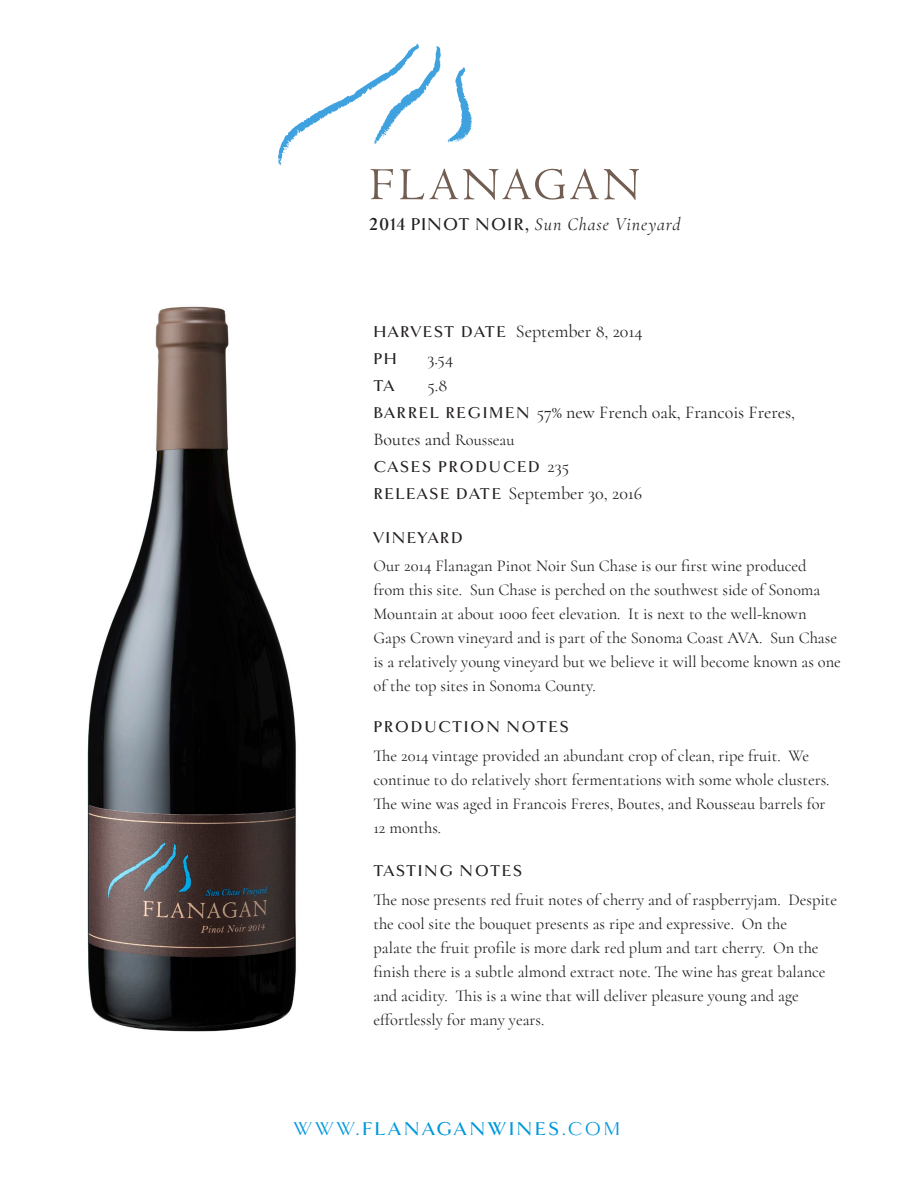
<style>
.page{position:relative;width:918px;height:1188px;background:#fff}
.page>*{position:absolute;margin:0;border:0;box-sizing:border-box;transform-origin:0 0}
.t1{font:700 19.5px "Goldenbook";letter-spacing:.135em;color:#0097db}
.t2{font:18px/27px "Cormorant";color:#231f20}
.t3{font:italic 18px "Cormorant";letter-spacing:.05em;color:#231f20}
.t4{font:16.5px/24px "Cormorant";color:#231f20}
.t5{font:700 16.5px "Goldenbook";letter-spacing:.1em;color:#231f20}
.s1{font-family:"Goldenbook";font-weight:700;font-style:normal}
.s2{font-family:"Goldenbook";font-weight:700;font-size:16.5px}
.s3{font-size:16.5px}
.s4{font-family:"Cormorant";font-weight:400;font-size:18px}
.s5{font-weight:400}
</style>
<div class="page">
<svg style="left:278px;top:44px;width:361px;height:156px"></svg>
<img style="left:87px;top:306px;width:209px;height:726px">
<p class="t3" style="left:369px;top:214px;width:313px"><span class="s1">2014 PINOT NOIR,</span> Sun Chase Vineyard</p>
<p class="t2" style="left:374px;top:318px;width:271px"><span class="s2">HARVEST DATE</span> September 8, 2014</p>
<p class="t5" style="left:374px;top:349px;width:25px">PH</p>
<p class="t2" style="left:428px;top:345px;width:27px">3.54</p>
<p class="t5" style="left:374px;top:376px;width:22px">TA</p>
<p class="t2" style="left:428px;top:372px;width:21px">5.8</p>
<p class="t2" style="left:374px;top:399px;width:423px"><span class="s2">BARREL REGIMEN</span> 57% new French oak, Francois Freres,<br>Boutes and <span class="s3">Rousseau</span></p>
<p class="t5" style="left:374px;top:457px;width:197px">CASES PRODUCED <span class="s4">235</span></p>
<p class="t2" style="left:374px;top:480px;width:270px"><span class="s2">RELEASE DATE</span> September 30, 2016</p>
<p class="t5" style="left:374px;top:527px;width:91px">VINEYARD</p>
<p class="t4" style="left:374px;top:554px;width:469px">Our 2014 Flanagan Pinot Noir Sun Chase is our first wine produced from this site. Sun Chase is perched on the southwest side of Sonoma Mountain at about 1000 feet elevation. It is next to the well-known Gaps Crown vineyard and is part of the Sonoma Coast AVA. Sun Chase is a relatively young vineyard but we believe it will become known as one of the top sites in Sonoma County.</p>
<p class="t5" style="left:374px;top:717px;width:197px">PRODUCTION NOTES</p>
<p class="t4" style="left:374px;top:744px;width:458px">The 2014 vintage provided an abundant crop of clean, ripe fruit. We continue to do relatively short fermentations with some whole clusters.<br>The wine was aged in Francois Freres, Boutes, and Rousseau barrels for 12 months.</p>
<p class="t5" style="left:374px;top:860px;width:150px">TASTING NOTES</p>
<p class="t4" style="left:374px;top:887px;width:465px">The nose presents red fruit notes of cherry and of raspberryjam. Despite the cool site the bouquet presents as ripe and expressive. On the<br>palate the fruit profile is more dark red plum and tart cherry. On the finish there is a subtle almond extract note. The wine has great balance and acidity. This is a wine that will deliver pleasure young and age effortlessly for many years.</p>
<p class="t1" style="left:294px;top:1116px;width:327px"><span class="s5">WWW.</span>FLANAGANWINES<span class="s5">.COM</span></p>
</div>
